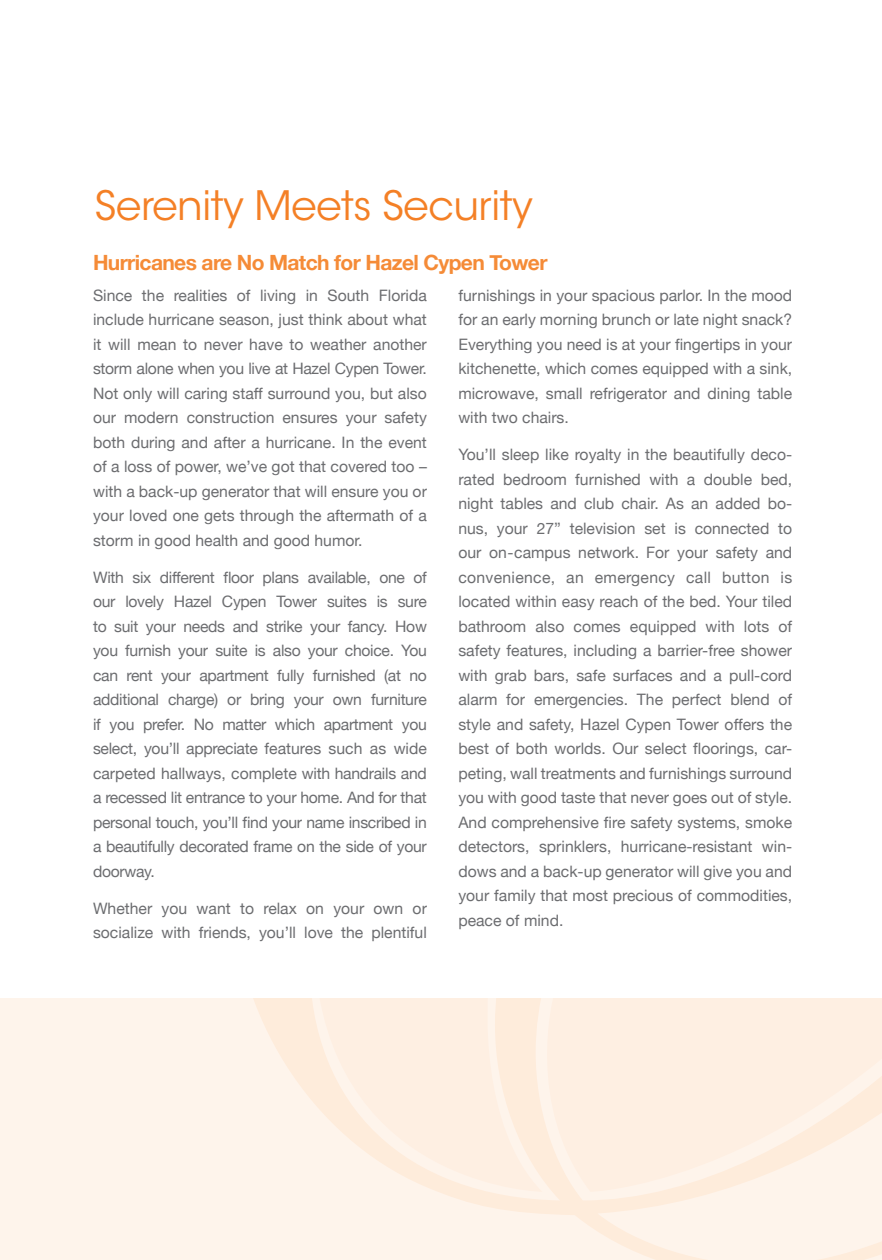
<style>
.page{position:relative;width:882px;height:1260px;background:#fff}
.page>*{position:absolute;margin:0;border:0;box-sizing:border-box;transform-origin:0 0}
.t1{font:40.25px "ITC Avant Garde MM 302 750";letter-spacing:-.01em;color:#f48026}
.t2{font:700 21px "Helvetica Neue";letter-spacing:-.03em;color:#f58b37}
.t3{font:15.75px/24.5px "Helvetica Neue";color:#6c6d70;text-align:justify}
</style>
<div class="page">
<svg style="left:0;top:998px;width:882px;height:262px;background:#fef3e9"></svg>
<svg style="left:542px;top:998px;width:340px;height:194px;background:#feefe2"></svg>
<svg style="left:319px;top:998px;width:223px;height:194px;background:#feefe2"></svg>
<p class="t1" style="left:95px;top:182px;width:439px">Serenity Meets Security</p>
<p class="t2" style="left:93px;top:246px;width:456px">Hurricanes are No Match for Hazel Cypen Tower</p>
<p class="t3" style="left:93px;top:284px;width:335px">Since the realities of living in South Florida include hurricane season, just think about what it will mean to never have to weather another storm alone when you live at Hazel Cypen Tower.<br>Not only will caring staff surround you, but also our modern construction ensures your safety both during and after a hurricane. In the event of a loss of power, we’ve got that covered too – with a back-up generator that will ensure you or your loved one gets through the aftermath of a storm in good health and good humor.</p>
<p class="t3" style="left:93px;top:566px;width:335px">With six different floor plans available, one of our lovely Hazel Cypen Tower suites is sure to suit your needs and strike your fancy. How you furnish your suite is also your choice. You can rent your apartment fully furnished (at no additional charge) or bring your own furniture if you prefer. No matter which apartment you select, you’ll appreciate features such as wide carpeted hallways, complete with handrails and a recessed lit entrance to your home. And for that personal touch, you’ll find your name inscribed in a beautifully decorated frame on the side of your doorway.</p>
<p class="t3" style="left:93px;top:897px;width:335px">Whether you want to relax on your own or socialize with friends, you’ll love the plentiful</p>
<p class="t3" style="left:458px;top:284px;width:335px">furnishings in your spacious parlor. In the mood for an early morning brunch or late night snack?<br>Everything you need is at your fingertips in your kitchenette, which comes equipped with a sink, microwave, small refrigerator and dining table with two chairs.</p>
<p class="t3" style="left:458px;top:443px;width:335px">You’ll sleep like royalty in the beautifully deco&shy;rated bedroom furnished with a double bed, night tables and club chair. As an added bo&shy;nus, your 27” television set is connected to our on-campus network. For your safety and convenience, an emergency call button is located within easy reach of the bed. Your tiled bathroom also comes equipped with lots of safety features, including a barrier-free shower with grab bars, safe surfaces and a pull-cord alarm for emergencies. The perfect blend of style and safety, Hazel Cypen Tower offers the best of both worlds. Our select floorings, car&shy;peting, wall treatments and furnishings surround you with good taste that never goes out of style.<br>And comprehensive fire safety systems, smoke detectors, sprinklers, hurricane-resistant win&shy;dows and a back-up generator will give you and your family that most precious of commodities, peace of mind.</p>
</div>
